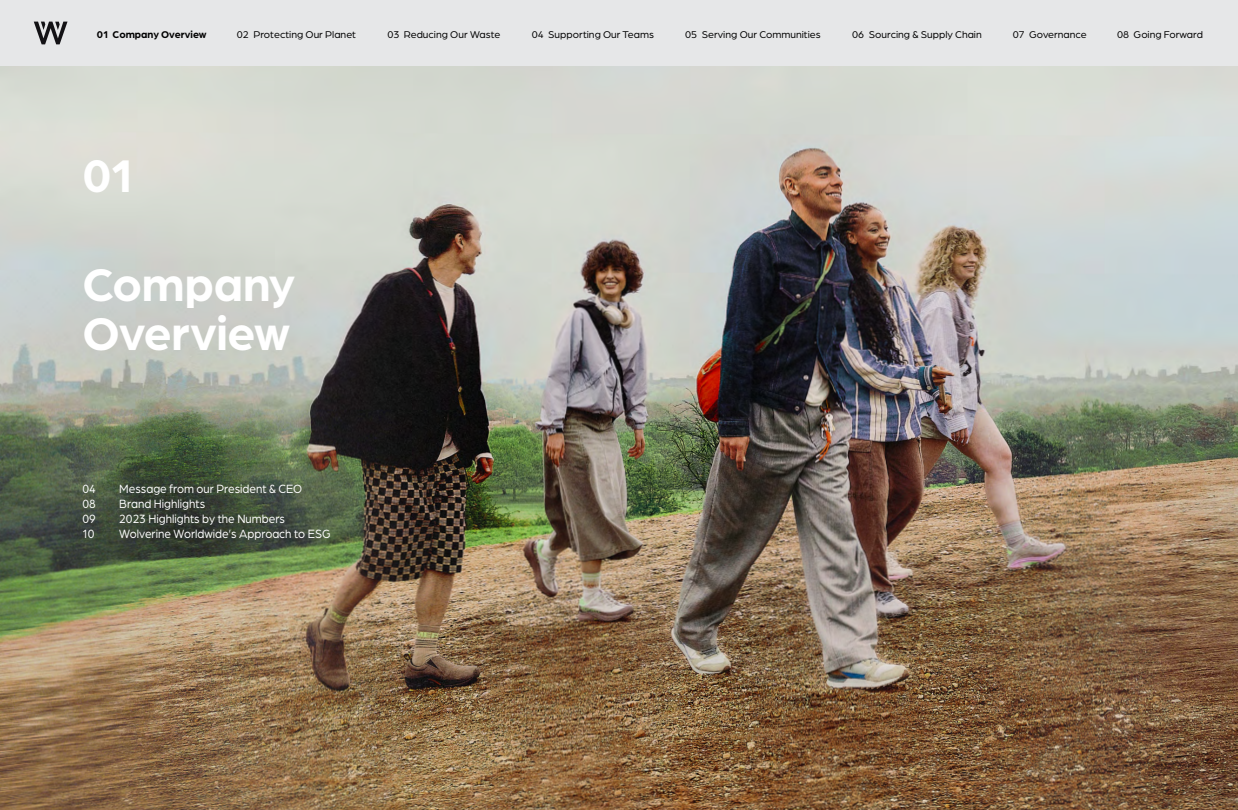
<style>
.page{position:relative;width:1238px;height:810px;background:#fff}
.page>*{position:absolute;margin:0;border:0;box-sizing:border-box;transform-origin:0 0}
.t1{font:700 48.75px/48.8px "Arboria";letter-spacing:-.01em;color:#fff}
.t2{font:12.75px/15px "Arboria";color:#fff;text-align:justify;scale:.91 1}
.t3{font:10.5px "Arboria";color:#000}
.t4{font:700 10.5px "Arboria";color:#000}
</style>
<div class="page">
<img style="left:0;top:66px;width:1238px;height:744px">
<div style="left:0;top:0;width:1238px;height:66px;background:#e6e7e8"></div>
<svg style="left:34px;top:22px;width:34px;height:22px"></svg>
<p class="t4" style="left:97px;top:27px;width:111px">01 Company Overview</p>
<p class="t3" style="left:237px;top:28px;width:121px">02 Protecting Our Planet</p>
<p class="t3" style="left:387px;top:28px;width:114px">03 Reducing Our Waste</p>
<p class="t3" style="left:531px;top:28px;width:124px">04 Supporting Our Teams</p>
<p class="t3" style="left:685px;top:28px;width:137px">05 Serving Our Communities</p>
<p class="t3" style="left:852px;top:28px;width:131px">06 Sourcing &amp; Supply Chain</p>
<p class="t3" style="left:1012px;top:28px;width:75px">07 Governance</p>
<p class="t3" style="left:1117px;top:28px;width:88px">08 Going Forward</p>
<h1 class="t1" style="left:82px;top:148px;width:53px">01</h1>
<h1 class="t1" style="left:82px;top:258px;width:214px">Company<br>Overview</h1>
<p class="t2" style="left:83px;top:481px;width:16px">04<br>08<br>09<br>10</p>
<p class="t2" style="left:119px;top:481px;width:234px;text-align:left">Message from our President &amp; CEO<br>Brand Highlights<br>2023 Highlights by the Numbers<br>Wolverine Worldwide’s Approach to ESG</p>
</div>
